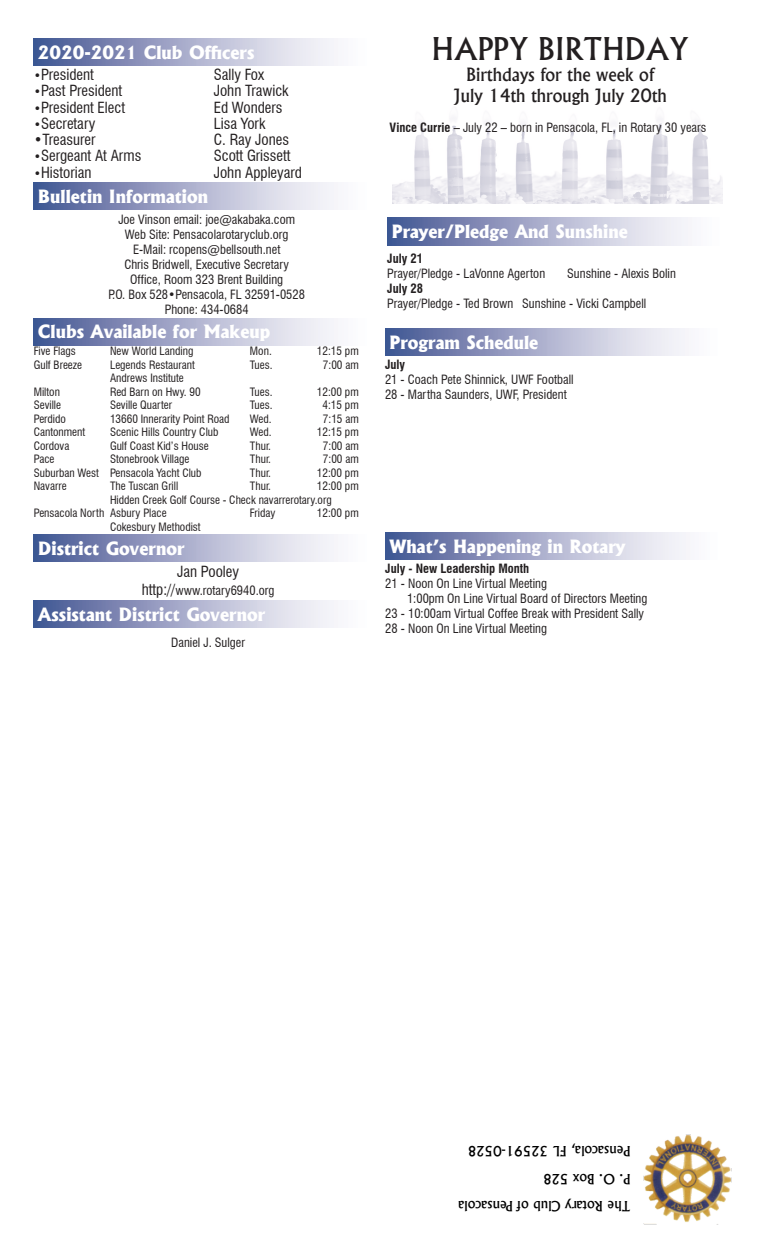
<style>
.page{position:relative;width:765px;height:1260px;background:#fff}
.page>*{position:absolute;margin:0;border:0;box-sizing:border-box;transform-origin:0 0}
.t1{font:500 30px "Albertus";color:#231f20}
.t2{font:800 17.5px "Albertus";color:#fff}
.t3{font:500 17.5px/21px "Albertus";color:#231f20;text-align:center}
.t4{font:condensed 15px "Swiss 721 BT";color:#231f20}
.t5{font:500 13.5px/27.8px "Albertus";color:#000}
.t6{font:condensed 12.5px "Swiss 721 BT";color:#231f20}
.t7{font:700 condensed 12.5px "Swiss 721 BT";color:#231f20}
.t8{font:condensed 11.25px "Swiss 721 BT";color:#231f20}
.s1{font-size:12.5px}
.s2{font-size:15px}
.s3{font-weight:700}
</style>
<div class="page">
<img style="left:393px;top:117px;width:329px;height:87px">
<div style="left:34px;top:38px;width:346px;height:28px;background:linear-gradient(to right,#4c5b97,#fff)"></div>
<div style="left:34px;top:183px;width:346px;height:27px;background:linear-gradient(to right,#4c5b97,#fff)"></div>
<div style="left:34px;top:318px;width:346px;height:27px;background:linear-gradient(to right,#4c5b97,#fff)"></div>
<div style="left:34px;top:535px;width:346px;height:27px;background:linear-gradient(to right,#4c5b97,#fff)"></div>
<div style="left:34px;top:601px;width:346px;height:27px;background:linear-gradient(to right,#4c5b97,#fff)"></div>
<div style="left:387px;top:218px;width:346px;height:27px;background:linear-gradient(to right,#4b5b96,#fff)"></div>
<div style="left:385px;top:329px;width:346px;height:27px;background:linear-gradient(to right,#4b5b97,#fff)"></div>
<div style="left:385px;top:533px;width:346px;height:27px;background:linear-gradient(to right,#4b5b96,#fff)"></div>
<img style="left:644px;top:1135px;width:88px;height:90px">
<p class="t2" style="left:38px;top:41px;width:218px">2020-2021 Club Officers</p>
<p class="t4" style="left:34px;top:66px;width:62px"><span class="s1">•</span>President</p>
<p class="t4" style="left:214px;top:66px;width:52px">Sally Fox</p>
<p class="t4" style="left:34px;top:82px;width:90px"><span class="s1">•</span>Past President</p>
<p class="t4" style="left:214px;top:82px;width:76px">John Trawick</p>
<p class="t4" style="left:34px;top:98px;width:93px"><span class="s1">•</span>President Elect</p>
<p class="t4" style="left:214px;top:98px;width:70px">Ed Wonders</p>
<p class="t4" style="left:34px;top:114px;width:63px"><span class="s1">•</span>Secretary</p>
<p class="t4" style="left:214px;top:114px;width:53px">Lisa York</p>
<p class="t4" style="left:34px;top:131px;width:63px">•Treasurer</p>
<p class="t4" style="left:214px;top:131px;width:77px">C. Ray Jones</p>
<p class="t4" style="left:34px;top:147px;width:109px"><span class="s1">•</span>Sergeant At Arms</p>
<p class="t4" style="left:214px;top:147px;width:78px">Scott Grissett</p>
<p class="t4" style="left:34px;top:163px;width:59px"><span class="s1">•</span>Historian</p>
<p class="t4" style="left:214px;top:163px;width:90px">John Appleyard</p>
<p class="t2" style="left:38px;top:185px;width:172px">Bulletin Information</p>
<p class="t6" style="left:118px;top:212px;width:178px">Joe Vinson email: joe@akabaka.com</p>
<p class="t6" style="left:125px;top:227px;width:165px">Web Site: Pensacolarotaryclub.org</p>
<p class="t6" style="left:133px;top:242px;width:149px">E-Mail: rcopens@bellsouth.net</p>
<p class="t6" style="left:124px;top:257px;width:166px">Chris Bridwell, Executive Secretary</p>
<p class="t6" style="left:130px;top:272px;width:154px">Office, Room 323 Brent Building</p>
<p class="t6" style="left:108px;top:287px;width:198px">P.O. Box 528•Pensacola, FL 32591-0528</p>
<p class="t6" style="left:165px;top:302px;width:85px">Phone: 434-0684</p>
<p class="t2" style="left:38px;top:321px;width:234px">Clubs Available for Makeup</p>
<p class="t8" style="left:34px;top:344px;width:44px">Five Flags</p>
<p class="t8" style="left:110px;top:344px;width:85px">New World Landing</p>
<p class="t8" style="left:250px;top:344px;width:23px">Mon.</p>
<p class="t8" style="left:317px;top:344px;width:43px">12:15 pm</p>
<p class="t8" style="left:34px;top:358px;width:50px">Gulf Breeze</p>
<p class="t8" style="left:110px;top:358px;width:86px">Legends Restaurant</p>
<p class="t8" style="left:250px;top:358px;width:24px">Tues.</p>
<p class="t8" style="left:323px;top:358px;width:37px">7:00 am</p>
<p class="t8" style="left:110px;top:371px;width:75px">Andrews Institute</p>
<p class="t8" style="left:34px;top:385px;width:28px">Milton</p>
<p class="t8" style="left:110px;top:385px;width:92px">Red Barn on Hwy. 90</p>
<p class="t8" style="left:250px;top:385px;width:24px">Tues.</p>
<p class="t8" style="left:317px;top:385px;width:43px">12:00 pm</p>
<p class="t8" style="left:34px;top:398px;width:29px">Seville</p>
<p class="t8" style="left:110px;top:398px;width:64px">Seville Quarter</p>
<p class="t8" style="left:250px;top:398px;width:24px">Tues.</p>
<p class="t8" style="left:323px;top:398px;width:38px">4:15 pm</p>
<p class="t8" style="left:34px;top:412px;width:34px">Perdido</p>
<p class="t8" style="left:110px;top:412px;width:121px">13660 Innerarity Point Road</p>
<p class="t8" style="left:250px;top:412px;width:23px">Wed.</p>
<p class="t8" style="left:323px;top:412px;width:37px">7:15 am</p>
<p class="t8" style="left:34px;top:425px;width:53px">Cantonment</p>
<p class="t8" style="left:110px;top:425px;width:110px">Scenic Hills Country Club</p>
<p class="t8" style="left:250px;top:425px;width:23px">Wed.</p>
<p class="t8" style="left:317px;top:425px;width:43px">12:15 pm</p>
<p class="t8" style="left:34px;top:439px;width:37px">Cordova</p>
<p class="t8" style="left:110px;top:439px;width:100px">Gulf Coast Kid’s House</p>
<p class="t8" style="left:250px;top:439px;width:23px">Thur.</p>
<p class="t8" style="left:323px;top:439px;width:37px">7:00 am</p>
<p class="t8" style="left:34px;top:452px;width:22px">Pace</p>
<p class="t8" style="left:110px;top:452px;width:81px">Stonebrook Village</p>
<p class="t8" style="left:250px;top:452px;width:23px">Thur.</p>
<p class="t8" style="left:323px;top:452px;width:37px">7:00 am</p>
<p class="t8" style="left:34px;top:466px;width:169px">Suburban West Pensacola Yacht Club</p>
<p class="t8" style="left:250px;top:466px;width:23px">Thur.</p>
<p class="t8" style="left:317px;top:466px;width:43px">12:00 pm</p>
<p class="t8" style="left:34px;top:479px;width:35px">Navarre</p>
<p class="t8" style="left:110px;top:479px;width:70px">The Tuscan Grill</p>
<p class="t8" style="left:250px;top:479px;width:23px">Thur.</p>
<p class="t8" style="left:317px;top:479px;width:43px">12:00 pm</p>
<p class="t8" style="left:110px;top:493px;width:223px">Hidden Creek Golf Course - Check navarrerotary.org</p>
<p class="t8" style="left:34px;top:506px;width:134px">Pensacola North Asbury Place</p>
<p class="t8" style="left:250px;top:506px;width:27px">Friday</p>
<p class="t8" style="left:317px;top:506px;width:43px">12:00 pm</p>
<p class="t8" style="left:110px;top:520px;width:92px">Cokesbury Methodist</p>
<p class="t2" style="left:38px;top:538px;width:148px">District Governor</p>
<p class="t4" style="left:177px;top:563px;width:63px">Jan Pooley</p>
<p class="t6" style="left:142px;top:583px;width:134px"><span class="s2">http://</span>www.rotary6940.org</p>
<p class="t6" style="left:171px;top:635px;width:75px">Daniel J. Sulger</p>
<p class="t2" style="left:38px;top:603px;width:229px">Assistant District Governor</p>
<p class="t1" style="left:432px;top:31px;width:259px">HAPPY BIRTHDAY</p>
<p class="t3" style="left:454px;top:64px;width:215px">Birthdays for the week of<br>July 14th through July 20th</p>
<p class="t6" style="left:390px;top:120px;width:318px"><span class="s3">Vince Currie</span> – July 22 – born in Pensacola, FL, in Rotary 30 years</p>
<p class="t2" style="left:392px;top:221px;width:238px">Prayer/Pledge And Sunshine</p>
<p class="t7" style="left:387px;top:251px;width:37px">July 21</p>
<p class="t6" style="left:387px;top:266px;width:159px">Prayer/Pledge - LaVonne Agerton</p>
<p class="t6" style="left:567px;top:266px;width:110px">Sunshine - Alexis Bolin</p>
<p class="t7" style="left:387px;top:281px;width:37px">July 28</p>
<p class="t6" style="left:387px;top:296px;width:261px">Prayer/Pledge - Ted Brown Sunshine - Vicki Campbell</p>
<p class="t2" style="left:389px;top:331px;width:151px">Program Schedule</p>
<p class="t7" style="left:385px;top:357px;width:22px">July</p>
<p class="t6" style="left:385px;top:372px;width:190px">21 - Coach Pete Shinnick, UWF Football</p>
<p class="t6" style="left:385px;top:387px;width:183px">28 - Martha Saunders, UWF, President</p>
<p class="t2" style="left:390px;top:535px;width:237px">What’s Happening in Rotary</p>
<p class="t7" style="left:385px;top:561px;width:146px">July - New Leadership Month</p>
<p class="t6" style="left:385px;top:576px;width:163px">21 - Noon On Line Virtual Meeting</p>
<p class="t6" style="left:407px;top:591px;width:242px">1:00pm On Line Virtual Board of Directors Meeting</p>
<p class="t6" style="left:385px;top:606px;width:260px">23 - 10:00am Virtual Coffee Break with President Sally</p>
<p class="t6" style="left:385px;top:621px;width:163px">28 - Noon On Line Virtual Meeting</p>
<p class="t5" style="left:630px;top:1220px;width:174px;rotate:-180deg">The Rotary Club of Pensacola<br>P. O. Box 528<br>Pensacola, FL 32591-0528</p>
</div>
